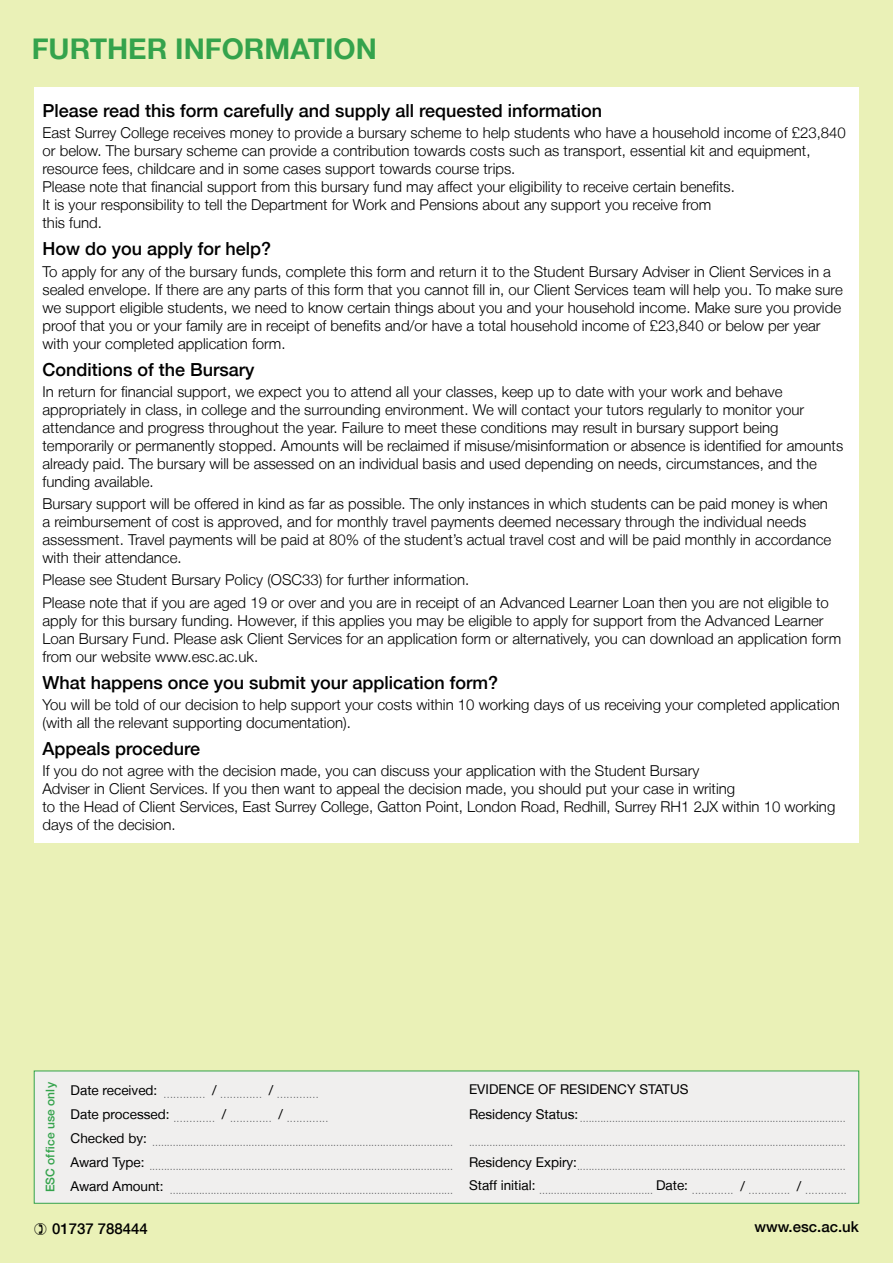
<style>
.page{position:relative;width:893px;height:1263px;background:#eaf1b7}
.page>*{position:absolute;margin:0;border:0;box-sizing:border-box;transform-origin:0 0}
.t1{font:700 28.5px "Helvetica Neue LT";color:#34a34c}
.t2{font:500 18px "Helvetica Neue LT";color:#000}
.t3{font:300 15px/18px "Helvetica Neue LT";color:#000}
.t4{font:500 15px "Helvetica Neue LT";color:#000}
.t5{font:13.5px "Helvetica Neue LT";color:#000}
.t6{font:500 12px "Helvetica Neue LT";letter-spacing:.015em;color:#34a34c}
.t7{font:300 10.5px "Helvetica Neue LT";color:#636466}
</style>
<div class="page">
<div style="left:34px;top:87px;width:825px;height:756px;background:#fff"></div>
<div style="left:34px;top:1071px;width:825px;height:132px;background:#f0efee"></div>
<h1 class="t1" style="left:32px;top:31px;width:347px">FURTHER INFORMATION</h1>
<p class="t2" style="left:43px;top:100px;width:561px">Please read this form carefully and supply all requested information</p>
<p class="t3" style="left:43px;top:124px;width:805px">East Surrey College receives money to provide a bursary scheme to help students who have a household income of £23,840 or below. The bursary scheme can provide a contribution towards costs such as transport, essential kit and equipment, resource fees, childcare and in some cases support towards course trips.<br>Please note that financial support from this bursary fund may affect your eligibility to receive certain benefits.<br>It is your responsibility to tell the Department for Work and Pensions about any support you receive from<br>this fund.</p>
<p class="t2" style="left:43px;top:238px;width:230px">How do you apply for help?</p>
<p class="t3" style="left:43px;top:262px;width:802px">To apply for any of the bursary funds, complete this form and return it to the Student Bursary Adviser in Client Services in a sealed envelope. If there are any parts of this form that you cannot fill in, our Client Services team will help you. To make sure we support eligible students, we need to know certain things about you and your household income. Make sure you provide proof that you or your family are in receipt of benefits and/or have a total household income of £23,840 or below per year with your completed application form.</p>
<p class="t2" style="left:43px;top:358px;width:214px">Conditions of the Bursary</p>
<p class="t3" style="left:43px;top:382px;width:802px">In return for financial support, we expect you to attend all your classes, keep up to date with your work and behave appropriately in class, in college and the surrounding environment. We will contact your tutors regularly to monitor your attendance and progress throughout the year. Failure to meet these conditions may result in bursary support being temporarily or permanently stopped. Amounts will be reclaimed if misuse/misinformation or absence is identified for amounts already paid. The bursary will be assessed on an individual basis and used depending on needs, circumstances, and the funding available.</p>
<p class="t3" style="left:43px;top:494px;width:790px">Bursary support will be offered in kind as far as possible. The only instances in which students can be paid money is when a reimbursement of cost is approved, and for monthly travel payments deemed necessary through the individual needs assessment. Travel payments will be paid at 80% of the student’s actual travel cost and will be paid monthly in accordance with their attendance.</p>
<p class="t3" style="left:43px;top:568px;width:788px;line-height:22.2px">Please see Student Bursary Policy (OSC33) for further information.<br>Please note that if you are aged 19 or over and you are in receipt of an Advanced Learner Loan then you are not eligible to</p>
<p class="t3" style="left:43px;top:611px;width:800px">apply for this bursary funding. However, if this applies you may be eligible to apply for support from the Advanced Learner<br>Loan Bursary Fund. Please ask Client Services for an application form or alternatively, you can download an application form from our website www.esc.ac.uk.</p>
<p class="t2" style="left:43px;top:671px;width:457px">What happens once you submit your application form?</p>
<p class="t3" style="left:43px;top:695px;width:799px">You will be told of our decision to help support your costs within 10 working days of us receiving your completed application (with all the relevant supporting documentation).</p>
<p class="t2" style="left:43px;top:738px;width:159px">Appeals procedure</p>
<p class="t3" style="left:43px;top:761px;width:794px">If you do not agree with the decision made, you can discuss your application with the Student Bursary<br>Adviser in Client Services. If you then want to appeal the decision made, you should put your case in writing<br>to the Head of Client Services, East Surrey College, Gatton Point, London Road, Redhill, Surrey RH1 2JX within 10 working days of the decision.</p>
<p class="t6" style="left:43px;top:1192px;width:112px;rotate:-90deg">ESC office use only</p>
<p class="t7" style="left:71px;top:1088px;width:250px"><sup>Date</sup> <sup>received:</sup> ............. <sup>/</sup> ............. <sup>/</sup> .............</p>
<p class="t7" style="left:71px;top:1112px;width:259px"><sup>Date</sup> <sup>processed:</sup> ............. <sup>/</sup> ............. <sup>/</sup> .............</p>
<p class="t7" style="left:71px;top:1136px;width:384px"><sup>Checked</sup> <sup>by:</sup> .......................................................................................................</p>
<p class="t7" style="left:71px;top:1160px;width:384px"><sup>Award</sup> <sup>Type:</sup> ........................................................................................................</p>
<p class="t7" style="left:71px;top:1184px;width:384px"><sup>Award</sup> <sup>Amount:</sup> .................................................................................................</p>
<p class="t5" style="left:469px;top:1081px;width:221px">EVIDENCE OF RESIDENCY STATUS</p>
<p class="t7" style="left:469px;top:1112px;width:378px"><sup>Residency</sup> <sup>Status:</sup> ...........................................................................................</p>
<p class="t7" style="left:469px;top:1136px;width:378px">.................................................................................................................................</p>
<p class="t7" style="left:469px;top:1160px;width:378px"><sup>Residency</sup> <sup>Expiry:</sup>............................................................................................</p>
<p class="t7" style="left:469px;top:1184px;width:379px"><sup>Staff</sup> <sup>initial:</sup> ....................................... <sup>Date:</sup> ............. <sup>/</sup> ............. <sup>/</sup> .............</p>
<p class="t4" style="left:52px;top:1220px;width:97px">01737 788444</p>
<p class="t4" style="left:754px;top:1218px;width:106px">www.esc.ac.uk</p>
</div>
